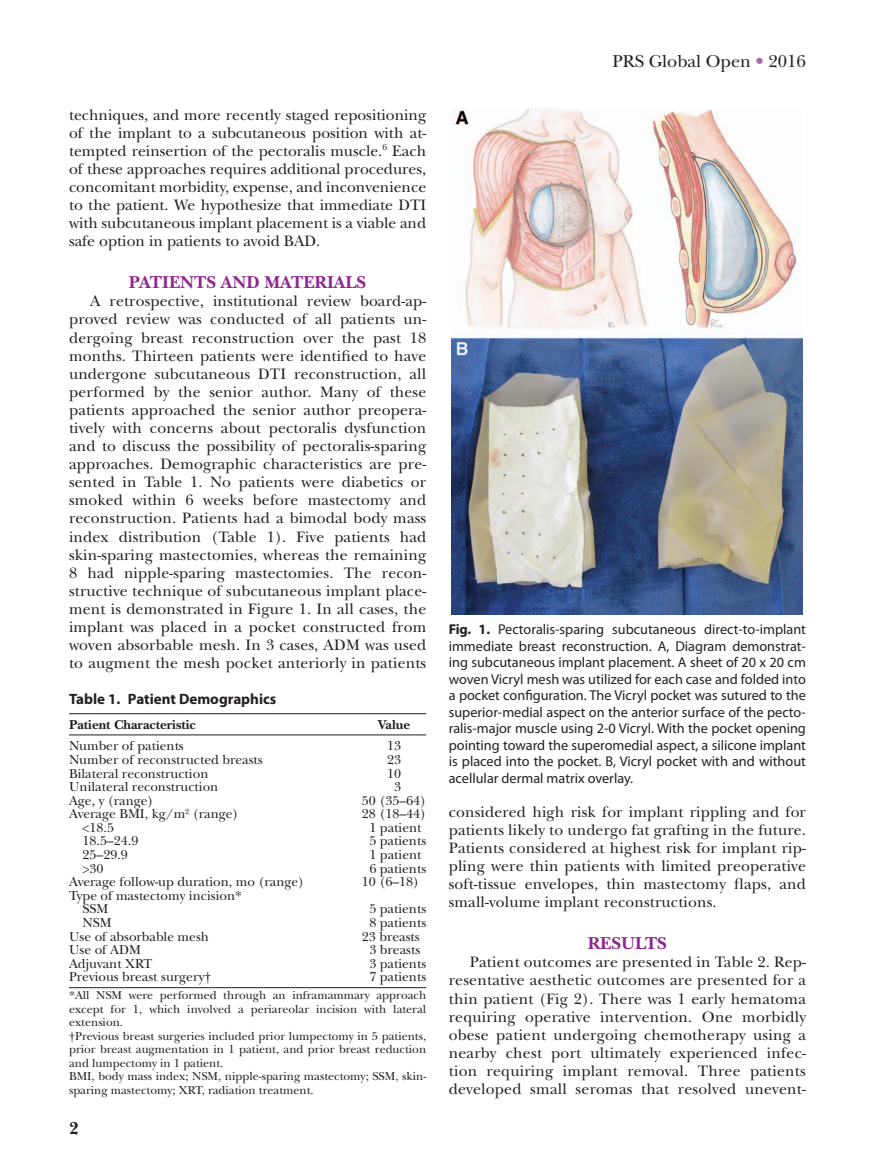
<style>
.page{position:relative;width:878px;height:1175px;background:#fff}
.page>*{position:absolute;margin:0;border:0;box-sizing:border-box;transform-origin:0 0}
.t1{font:700 18px "New Baskerville";color:#90268f}
.t2{font:18px "New Baskerville";color:#231f20}
.t3{font:700 18px "New Baskerville";color:#231f20}
.t4{font:15.75px/18.1px "New Baskerville";letter-spacing:.01em;color:#231f20;text-align:justify}
.t5{font:700 15px "Myriad Pro";color:#231f20}
.t6{font:14.25px/16.5px "Myriad Pro";color:#231f20;text-align:justify}
.t7{font:13.5px/13.6px "New Baskerville";color:#231f20}
.t8{font:700 13.5px "New Baskerville";color:#231f20}
.t9{font:12px/13.5px "New Baskerville";color:#231f20}
.s1{color:#a966aa}
.s2{font-weight:700}
</style>
<div class="page">
<hr style="left:69px;top:713px;width:293px;height:1px;background:#231f20">
<hr style="left:362px;top:713px;width:64px;height:1px;background:#231f20">
<hr style="left:69px;top:734px;width:293px;height:1px;background:#231f20">
<hr style="left:362px;top:734px;width:64px;height:1px;background:#231f20">
<hr style="left:69px;top:987px;width:293px;height:1px;background:#231f20">
<hr style="left:362px;top:987px;width:64px;height:1px;background:#231f20">
<img style="left:451px;top:108px;width:351px;height:507px">
<p class="t4" style="left:69px;top:105px;width:359px">techniques, and more recently staged repositioning of the implant to a subcutaneous position with at&shy;tempted reinsertion of the pectoralis muscle.<sup>6</sup> Each of these approaches requires additional procedures, concomitant morbidity, expense, and inconvenience to the patient. We hypothesize that immediate DTI with subcutaneous implant placement is a viable and safe option in patients to avoid BAD.</p>
<p class="t1" style="left:129px;top:272px;width:239px">PATIENTS AND MATERIALS</p>
<p class="t4" style="left:69px;top:292px;width:359px;text-indent:21px">A retrospective, institutional review board-ap&shy;proved review was conducted of all patients un&shy;dergoing breast reconstruction over the past 18 months. Thirteen patients were identified to have undergone subcutaneous DTI reconstruction, all performed by the senior author. Many of these patients approached the senior author preopera&shy;tively with concerns about pectoralis dysfunction and to discuss the possibility of pectoralis-sparing approaches. Demographic characteristics are pre&shy;sented in Table 1. No patients were diabetics or smoked within 6 weeks before mastectomy and reconstruction. Patients had a bimodal body mass index distribution (Table 1). Five patients had skin-sparing mastectomies, whereas the remaining 8 had nipple-sparing mastectomies. The recon&shy;structive technique of subcutaneous implant place&shy;ment is demonstrated in Figure 1. In all cases, the implant was placed in a pocket constructed from woven absorbable mesh. In 3 cases, ADM was used to augment the mesh pocket anteriorly in patients</p>
<p class="t5" style="left:69px;top:689px;width:209px">Table 1. Patient Demographics</p>
<p class="t8" style="left:69px;top:716px;width:128px">Patient Characteristic</p>
<p class="t8" style="left:378px;top:716px;width:34px">Value</p>
<p class="t7" style="left:69px;top:739px;width:116px">Number of patients</p>
<p class="t7" style="left:387px;top:739px;width:16px">13</p>
<p class="t7" style="left:69px;top:753px;width:195px">Number of reconstructed breasts</p>
<p class="t7" style="left:387px;top:753px;width:16px">23</p>
<p class="t7" style="left:69px;top:766px;width:141px">Bilateral reconstruction</p>
<p class="t7" style="left:387px;top:766px;width:16px">10</p>
<p class="t7" style="left:69px;top:780px;width:151px">Unilateral reconstruction</p>
<p class="t7" style="left:394px;top:780px;width:9px">3</p>
<p class="t7" style="left:69px;top:793px;width:86px">Age, y (range)</p>
<p class="t7" style="left:362px;top:793px;width:66px">50 (35–64)</p>
<p class="t7" style="left:69px;top:807px;width:171px">Average BMI, kg/m<sup>2</sup> (range)</p>
<p class="t7" style="left:362px;top:807px;width:66px">28 (18–44)</p>
<p class="t7" style="left:83px;top:820px;width:33px">&lt;18.5</p>
<p class="t7" style="left:369px;top:820px;width:54px">1 patient</p>
<p class="t7" style="left:83px;top:834px;width:57px">18.5–24.9</p>
<p class="t7" style="left:369px;top:834px;width:58px">5 patients</p>
<p class="t7" style="left:83px;top:848px;width:47px">25–29.9</p>
<p class="t7" style="left:369px;top:848px;width:54px">1 patient</p>
<p class="t7" style="left:83px;top:861px;width:23px">&gt;30</p>
<p class="t7" style="left:369px;top:861px;width:58px">6 patients</p>
<p class="t7" style="left:69px;top:875px;width:237px">Average follow-up duration, mo (range)</p>
<p class="t7" style="left:362px;top:875px;width:59px">10 (6–18)</p>
<p class="t7" style="left:83px;top:888px;width:161px;text-indent:-14px">Type of mastectomy incision*<br>SSM</p>
<p class="t7" style="left:369px;top:902px;width:58px">5 patients</p>
<p class="t7" style="left:83px;top:915px;width:31px">NSM</p>
<p class="t7" style="left:369px;top:915px;width:58px">8 patients</p>
<p class="t7" style="left:69px;top:929px;width:141px">Use of absorbable mesh</p>
<p class="t7" style="left:362px;top:929px;width:59px">23 breasts</p>
<p class="t7" style="left:69px;top:943px;width:73px">Use of ADM</p>
<p class="t7" style="left:369px;top:943px;width:52px">3 breasts</p>
<p class="t7" style="left:69px;top:956px;width:85px">Adjuvant XRT</p>
<p class="t7" style="left:369px;top:956px;width:58px">3 patients</p>
<p class="t7" style="left:69px;top:970px;width:144px">Previous breast surgery†</p>
<p class="t7" style="left:369px;top:970px;width:58px">7 patients</p>
<p class="t9" style="left:69px;top:988px;width:359px">*All NSM were performed through an inframammary approach except for 1, which involved a periareolar incision with lateral extension.<br>†Previous breast surgeries included prior lumpectomy in 5 patients, prior breast augmentation in 1 patient, and prior breast reduction and lumpectomy in 1 patient.<br>BMI, body mass index; NSM, nipple-sparing mastectomy; SSM, skin&shy;sparing mastectomy; XRT, radiation treatment.</p>
<p class="t3" style="left:69px;top:1118px;width:11px">2</p>
<p class="t2" style="left:612px;top:51px;width:195px">PRS Global Open <span class="s1">•</span> 2016</p>
<p class="t6" style="left:448px;top:621px;width:359px"><span class="s2">Fig. 1.</span> Pectoralis-sparing subcutaneous direct-to-implant immediate breast reconstruction. A, Diagram demonstrat&shy;ing subcutaneous implant placement. A sheet of 20 x 20 cm woven Vicryl mesh was utilized for each case and folded into a pocket configuration. The Vicryl pocket was sutured to the superior-medial aspect on the anterior surface of the pecto&shy;ralis-major muscle using 2-0 Vicryl. With the pocket opening pointing toward the superomedial aspect, a silicone implant is placed into the pocket. B, Vicryl pocket with and without acellular dermal matrix overlay.</p>
<p class="t4" style="left:449px;top:802px;width:359px">considered high risk for implant rippling and for patients likely to undergo fat grafting in the future.<br>Patients considered at highest risk for implant rip&shy;pling were thin patients with limited preoperative soft-tissue envelopes, thin mastectomy flaps, and small-volume implant reconstructions.</p>
<p class="t1" style="left:587px;top:933px;width:81px">RESULTS</p>
<p class="t4" style="left:449px;top:953px;width:359px;text-indent:21px">Patient outcomes are presented in Table 2. Rep&shy;resentative aesthetic outcomes are presented for a thin patient (Fig 2). There was 1 early hematoma requiring operative intervention. One morbidly obese patient undergoing chemotherapy using a nearby chest port ultimately experienced infec&shy;tion requiring implant removal. Three patients developed small seromas that resolved unevent-</p>
</div>
